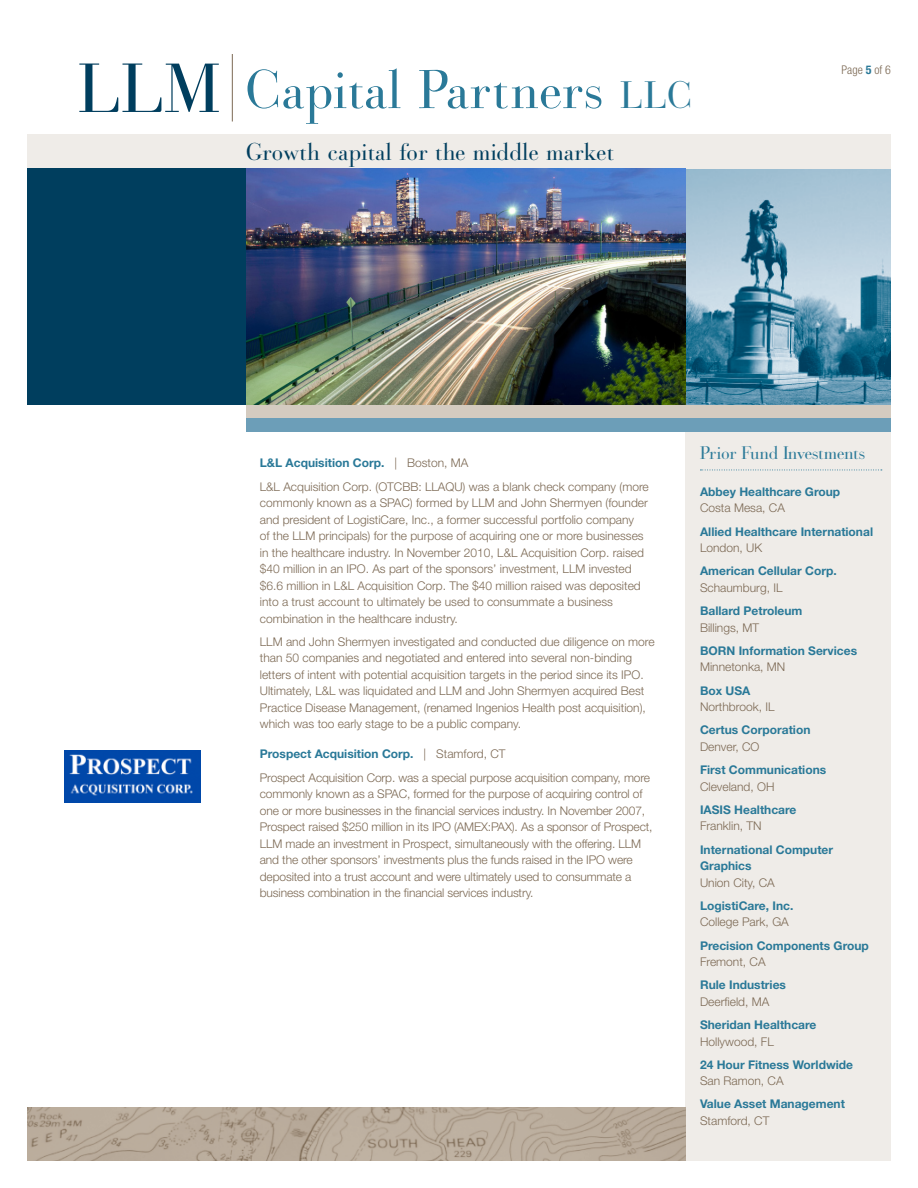
<style>
.page{position:relative;width:918px;height:1188px;background:#fff}
.page>*{position:absolute;margin:0;border:0;box-sizing:border-box;transform-origin:0 0}
.t1{font:54px "Bodoni Classic";letter-spacing:.025em;color:#2a7998}
.t2{font:24px "Bodoni Classic";letter-spacing:.025em;color:#003e5e}
.t3{font:18px "Bodoni Classic";color:#2a7998}
.t4{font:300 12px/16.5px "Helvetica Neue LT Std";color:#7c6954}
.t5{font:700 12px/16.5px "Helvetica Neue LT Std";color:#2a7998}
.t6{font:300 condensed 12px "Helvetica Neue LT Std";color:#7c6954}
.s1{font-size:37.8px}
.s2{font-weight:700;color:#2a7998}
</style>
<div class="page">
<div style="left:685px;top:432px;width:206px;height:729px;background:#efece8"></div>
<img style="left:246px;top:169px;width:645px;height:236px">
<div style="left:27px;top:135px;width:864px;height:34px;background:#efece8"></div>
<div style="left:27px;top:169px;width:219px;height:236px;background:#003e5e"></div>
<div style="left:246px;top:405px;width:645px;height:13px;background:#d4cbc0"></div>
<div style="left:246px;top:418px;width:645px;height:14px;background:#6c9eb8"></div>
<hr style="left:232px;top:54px;width:1px;height:68px;background:#7c6954">
<svg style="left:79px;top:64px;width:140px;height:48px"></svg>
<img style="left:27px;top:1107px;width:658px;height:54px">
<img style="left:65px;top:751px;width:136px;height:52px">
<svg style="left:700px;top:470px;width:182px;height:1px"></svg>
<h1 class="t1" style="left:246px;top:56px;width:447px">Capital Partners <span class="s1">llc</span></h1>
<p class="t6" style="left:842px;top:62px;width:51px">Page <span class="s2">5</span> of 6</p>
<h2 class="t2" style="left:246px;top:137px;width:369px">Growth capital for the middle market</h2>
<p class="t4" style="left:260px;top:451px;width:391px;line-height:23.2px"><span class="s2">L&amp;L Acquisition Corp.</span> | Boston, MA<br>L&amp;L Acquisition Corp. (OTCBB: LLAQU) was a blank check company (more</p>
<p class="t4" style="left:260px;top:494px;width:390px">commonly known as a SPAC) formed by LLM and John Shermyen (founder and president of LogistiCare, Inc., a former successful portfolio company<br>of the LLM principals) for the purpose of acquiring one or more businesses in the healthcare industry. In November 2010, L&amp;L Acquisition Corp. raised $40 million in an IPO. As part of the sponsors’ investment, LLM invested $6.6 million in L&amp;L Acquisition Corp. The $40 million raised was deposited into a trust account to ultimately be used to consummate a business combination in the healthcare industry.</p>
<p class="t4" style="left:260px;top:633px;width:396px">LLM and John Shermyen investigated and conducted due diligence on more than 50 companies and negotiated and entered into several non-binding letters of intent with potential acquisition targets in the period since its IPO.<br>Ultimately, L&amp;L was liquidated and LLM and John Shermyen acquired Best Practice Disease Management, (renamed Ingenios Health post acquisition), which was too early stage to be a public company.</p>
<p class="t4" style="left:260px;top:742px;width:392px;line-height:23.2px"><span class="s2">Prospect Acquisition Corp.</span> | Stamford, CT<br>Prospect Acquisition Corp. was a special purpose acquisition company, more</p>
<p class="t4" style="left:260px;top:785px;width:394px">commonly known as a SPAC, formed for the purpose of acquiring control of one or more businesses in the financial services industry. In November 2007, Prospect raised $250 million in its IPO (AMEX:PAX). As a sponsor of Prospect, LLM made an investment in Prospect, simultaneously with the offering. LLM and the other sponsors’ investments plus the funds raised in the IPO were deposited into a trust account and were ultimately used to consummate a business combination in the financial services industry.</p>
<h3 class="t3" style="left:700px;top:442px;width:166px">Prior Fund Investments</h3>
<p class="t5" style="left:700px;top:483px;width:142px">Abbey Healthcare Group</p>
<p class="t4" style="left:700px;top:500px;width:86px">Costa Mesa, CA</p>
<p class="t5" style="left:700px;top:523px;width:175px">Allied Healthcare International</p>
<p class="t4" style="left:700px;top:539px;width:64px">London, UK</p>
<p class="t5" style="left:700px;top:563px;width:138px">American Cellular Corp.</p>
<p class="t4" style="left:700px;top:579px;width:84px">Schaumburg, IL</p>
<p class="t5" style="left:700px;top:602px;width:104px">Ballard Petroleum</p>
<p class="t4" style="left:700px;top:619px;width:61px">Billings, MT</p>
<p class="t5" style="left:700px;top:642px;width:159px">BORN Information Services</p>
<p class="t4" style="left:700px;top:659px;width:87px">Minnetonka, MN</p>
<p class="t5" style="left:700px;top:682px;width:52px">Box USA</p>
<p class="t4" style="left:700px;top:698px;width:76px">Northbrook, IL</p>
<p class="t5" style="left:700px;top:722px;width:112px">Certus Corporation</p>
<p class="t4" style="left:700px;top:738px;width:61px">Denver, CO</p>
<p class="t5" style="left:700px;top:761px;width:128px">First Communications</p>
<p class="t4" style="left:700px;top:778px;width:76px">Cleveland, OH</p>
<p class="t5" style="left:700px;top:801px;width:98px">IASIS Healthcare</p>
<p class="t4" style="left:700px;top:818px;width:63px">Franklin, TN</p>
<p class="t5" style="left:700px;top:841px;width:135px">International Computer<br>Graphics</p>
<p class="t4" style="left:700px;top:874px;width:76px">Union City, CA</p>
<p class="t5" style="left:700px;top:897px;width:95px">LogistiCare, Inc.</p>
<p class="t4" style="left:700px;top:914px;width:90px">College Park, GA</p>
<p class="t5" style="left:700px;top:937px;width:170px">Precision Components Group</p>
<p class="t4" style="left:700px;top:953px;width:67px">Fremont, CA</p>
<p class="t5" style="left:700px;top:976px;width:87px">Rule Industries</p>
<p class="t4" style="left:700px;top:993px;width:71px">Deerfield, MA</p>
<p class="t5" style="left:700px;top:1016px;width:118px">Sheridan Healthcare</p>
<p class="t4" style="left:700px;top:1033px;width:75px">Hollywood, FL</p>
<p class="t5" style="left:700px;top:1056px;width:155px">24 Hour Fitness Worldwide</p>
<p class="t4" style="left:700px;top:1072px;width:85px">San Ramon, CA</p>
<p class="t5" style="left:700px;top:1096px;width:146px">Value Asset Management</p>
<p class="t4" style="left:700px;top:1112px;width:71px">Stamford, CT</p>
</div>
